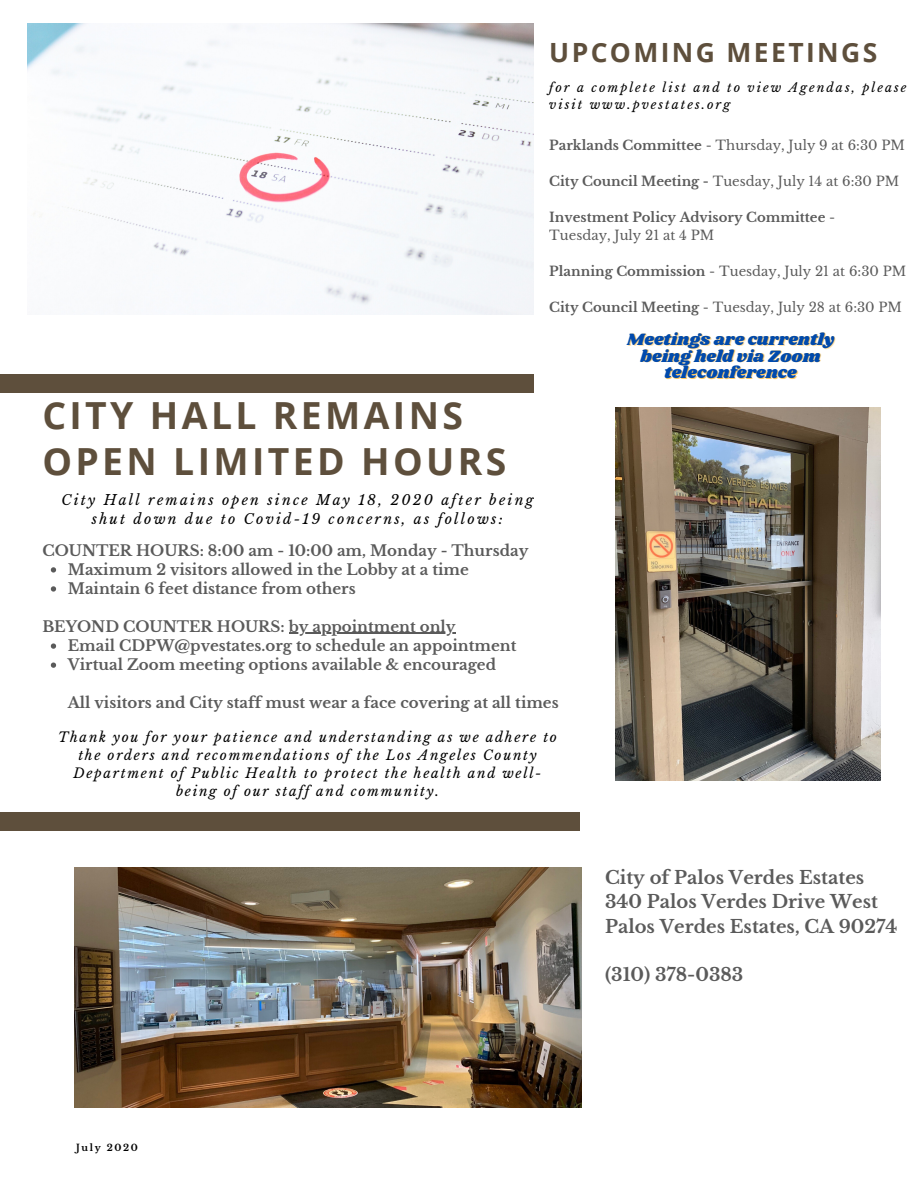
<style>
.page{position:relative;width:918px;height:1188px;background:#fff}
.page>*{position:absolute;margin:0;border:0;box-sizing:border-box;transform-origin:0 0}
.t1{font:700 37.35px/45.5px "Open Sans";letter-spacing:.09em;color:#5e4f3c}
.t2{font:700 26.4px "Open Sans";letter-spacing:.09em;color:#5e4f3c}
.t3{font:700 18px/24.3px "Libre Baskerville";color:#000}
.t4{font:17.1px/16.6px "Shrikhand";color:#004aad;text-align:center}
.t5{font:700 15px/19px "Libre Baskerville";color:#000}
.t6{font:italic 13.95px/19px "Libre Baskerville";letter-spacing:.16em;color:#000;text-align:center}
.t7{font:italic 13.5px/18px "Libre Baskerville";letter-spacing:.125em;color:#000;text-align:center}
.t8{font:13.2px "Libre Baskerville";color:#000}
.t9{font:700 13.2px/18px "Libre Baskerville";color:#000}
.t10{font:italic 12.45px/17px "Libre Baskerville";letter-spacing:.16em;color:#000}
.t11{font:700 9.3px "Libre Baskerville";letter-spacing:.18em;color:#000}
.s1{font-weight:700}
.s2{font-weight:400}
</style>
<div class="page">
<img style="left:28px;top:24px;width:506px;height:290px">
<img style="left:75px;top:868px;width:506px;height:239px">
<div style="left:0;top:813px;width:580px;height:18px;background:#5e4f3c"></div>
<div style="left:0;top:375px;width:534px;height:18px;background:#5e4f3c"></div>
<img style="left:615px;top:407px;width:266px;height:373px">
<svg style="left:51px;top:567px;width:5px;height:6px"></svg>
<svg style="left:51px;top:586px;width:5px;height:6px"></svg>
<svg style="left:51px;top:643px;width:5px;height:6px"></svg>
<svg style="left:51px;top:663px;width:5px;height:5px"></svg>
<hr style="left:289px;top:633px;width:167px;height:1px;background:#000">
<h2 class="t2" style="left:549px;top:34px;width:329px">UPCOMING MEETINGS</h2>
<p class="t10" style="left:549px;top:79px;width:359px">for a complete list and to view Agendas, please visit www.pvestates.org</p>
<p class="t8" style="left:549px;top:137px;width:357px"><span class="s1">Parklands Committee</span> - Thursday, July 9 at 6:30 PM</p>
<p class="t8" style="left:549px;top:173px;width:352px"><span class="s1">City Council Meeting -</span> Tuesday, July 14 at 6:30 PM</p>
<p class="t9" style="left:549px;top:208px;width:288px">Investment Policy Advisory Committee <span class="s2">-<br>Tuesday, July 21 at 4 PM</span></p>
<p class="t8" style="left:549px;top:263px;width:358px"><span class="s1">Planning Commission</span> - Tuesday, July 21 at 6:30 PM</p>
<p class="t8" style="left:549px;top:299px;width:354px"><span class="s1">City Council Meeting</span> - Tuesday, July 28 at 6:30 PM</p>
<h1 class="t1" style="left:42px;top:392px;width:465px">CITY HALL REMAINS<br>OPEN LIMITED HOURS</h1>
<p class="t6" style="left:61px;top:491px;width:473px">City Hall remains open since May 18, 2020 after being shut down due to Covid-19 concerns, as follows:</p>
<p class="t5" style="left:42px;top:541px;width:488px">COUNTER HOURS: 8:00 am - 10:00 am, Monday - Thursday</p>
<p class="t5" style="left:68px;top:560px;width:403px">Maximum 2 visitors allowed in the Lobby at a time<br>Maintain 6 feet distance from others</p>
<p class="t5" style="left:42px;top:617px;width:415px">BEYOND COUNTER HOURS: by appointment only</p>
<p class="t5" style="left:68px;top:636px;width:450px">Email CDPW@pvestates.org to schedule an appointment<br>Virtual Zoom meeting options available &amp; encouraged</p>
<p class="t5" style="left:68px;top:693px;width:492px">All visitors and City staff must wear a face covering at all times</p>
<p class="t7" style="left:58px;top:728px;width:501px">Thank you for your patience and understanding as we adhere to the orders and recommendations of the Los Angeles County Department of Public Health to protect the health and well&shy;being of our staff and community.</p>
<p class="t4" style="left:627px;top:332px;width:209px">Meetings are currently being held via Zoom teleconference</p>
<p class="t3" style="left:605px;top:866px;width:294px">City of Palos Verdes Estates<br>340 Palos Verdes Drive West<br>Palos Verdes Estates, CA 90274</p>
<p class="t3" style="left:605px;top:963px;width:140px">(310) 378-0383</p>
<p class="t11" style="left:76px;top:1142px;width:63px">July 2020</p>
</div>
